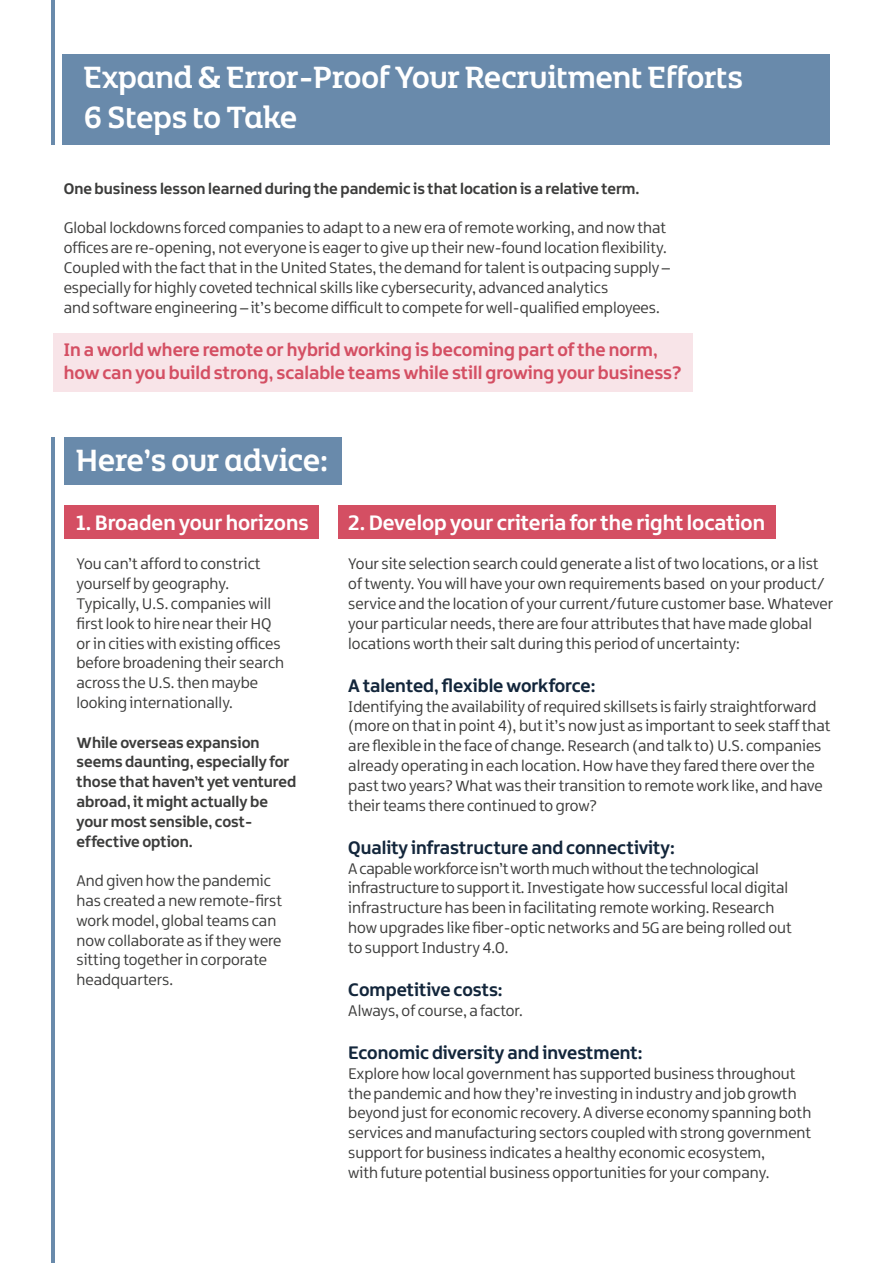
<style>
.page{position:relative;width:893px;height:1263px;background:#fff}
.page>*{position:absolute;margin:0;border:0;box-sizing:border-box;transform-origin:0 0}
.t1{font:33px/39.6px "Northern Ireland Headline";color:#fff}
.t2{font:700 22.5px "Northern Ireland";color:#fff}
.t3{font:700 19.5px/23.4px "Northern Ireland";color:#d44f63}
.t4{font:700 19.5px "Northern Ireland";color:#13263b}
.t5{font:16.5px/19.8px "Northern Ireland";color:#3c3c3b}
.t6{font:700 16.5px/19.8px "Northern Ireland";color:#3c3c3b}
</style>
<div class="page">
<div style="left:64px;top:437px;width:277px;height:47px;background:#698aab"></div>
<div style="left:53px;top:333px;width:640px;height:58px;background:#f8e4e8"></div>
<div style="left:338px;top:505px;width:438px;height:34px;background:#d44f63"></div>
<div style="left:64px;top:505px;width:255px;height:34px;background:#d44f63"></div>
<hr style="left:51px;top:0;width:3px;height:145px;background:#698aab">
<div style="left:62px;top:54px;width:767px;height:91px;background:#698aab"></div>
<hr style="left:52px;top:437px;width:3px;height:826px;background:#698aab">
<h1 class="t1" style="left:84px;top:57px;width:661px">Expand &amp; Error-Proof Your Recruitment Efforts<br>6 Steps to Take</h1>
<p class="t6" style="left:64px;top:178px;width:577px">One business lesson learned during the pandemic is that location is a relative term.</p>
<p class="t5" style="left:64px;top:218px;width:608px">Global lockdowns forced companies to adapt to a new era of remote working, and now that offices are re-opening, not everyone is eager to give up their new-found location flexibility.<br>Coupled with the fact that in the United States, the demand for talent is outpacing supply – especially for highly coveted technical skills like cybersecurity, advanced analytics<br>and software engineering – it’s become difficult to compete for well-qualified employees.</p>
<p class="t3" style="left:64px;top:337px;width:620px">In a world where remote or hybrid working is becoming part of the norm, how can you build strong, scalable teams while still growing your business?</p>
<h1 class="t1" style="left:76px;top:440px;width:253px">Here’s our advice:</h1>
<h2 class="t2" style="left:77px;top:508px;width:234px">1. Broaden your horizons</h2>
<p class="t5" style="left:77px;top:554px;width:209px">You can’t afford to constrict yourself by geography.<br>Typically, U.S. companies will first look to hire near their HQ or in cities with existing offices before broadening their search across the U.S. then maybe looking internationally.</p>
<p class="t6" style="left:77px;top:732px;width:221px">While overseas expansion seems daunting, especially for those that haven’t yet ventured abroad, it might actually be your most sensible, cost&shy;effective option.</p>
<p class="t5" style="left:77px;top:871px;width:207px">And given how the pandemic has created a new remote-first work model, global teams can now collaborate as if they were sitting together in corporate headquarters.</p>
<h2 class="t2" style="left:348px;top:508px;width:418px">2. Develop your criteria for the right location</h2>
<p class="t5" style="left:348px;top:554px;width:486px">Your site selection search could generate a list of two locations, or a list of twenty. You will have your own requirements based on your product/ service and the location of your current/future customer base. Whatever your particular needs, there are four attributes that have made global locations worth their salt during this period of uncertainty:</p>
<p class="t4" style="left:348px;top:673px;width:249px">A talented, flexible workforce:</p>
<p class="t5" style="left:348px;top:696px;width:484px">Identifying the availability of required skillsets is fairly straightforward (more on that in point 4), but it’s now just as important to seek staff that are flexible in the face of change. Research (and talk to) U.S. companies already operating in each location. How have they fared there over the past two years? What was their transition to remote work like, and have their teams there continued to grow?</p>
<p class="t4" style="left:348px;top:835px;width:328px">Quality infrastructure and connectivity:</p>
<p class="t5" style="left:348px;top:858px;width:445px">A capable workforce isn’t worth much without the technological infrastructure to support it. Investigate how successful local digital infrastructure has been in facilitating remote working. Research how upgrades like fiber-optic networks and 5G are being rolled out to support Industry 4.0.</p>
<p class="t4" style="left:348px;top:977px;width:156px">Competitive costs:</p>
<p class="t5" style="left:348px;top:1001px;width:176px">Always, of course, a factor.</p>
<p class="t4" style="left:348px;top:1040px;width:296px">Economic diversity and investment:</p>
<p class="t5" style="left:348px;top:1064px;width:465px">Explore how local government has supported business throughout the pandemic and how they’re investing in industry and job growth beyond just for economic recovery. A diverse economy spanning both services and manufacturing sectors coupled with strong government support for business indicates a healthy economic ecosystem,<br>with future potential business opportunities for your company.</p>
</div>
